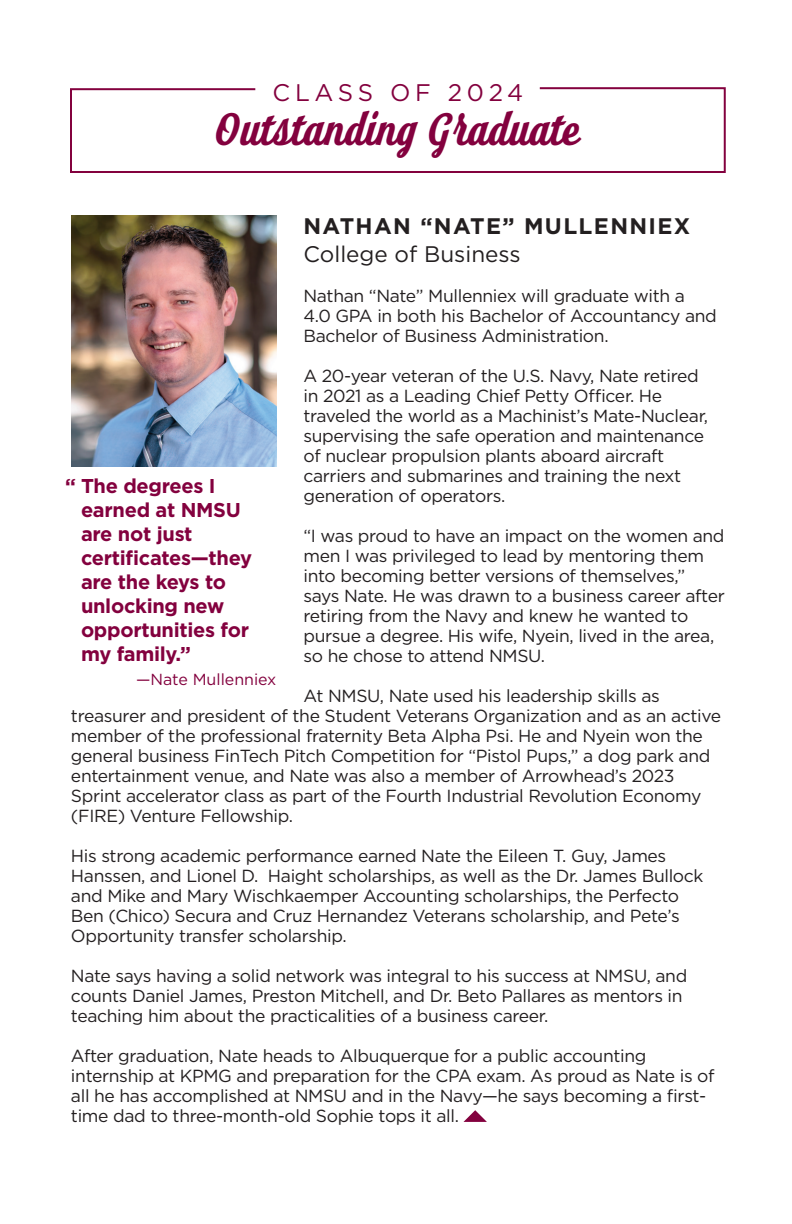
<style>
.page{position:relative;width:792px;height:1224px;background:#fff}
.page>*{position:absolute;margin:0;border:0;box-sizing:border-box;transform-origin:0 0}
.t1{font:700 46px "Look Script";color:#83013e}
.t2{font:24px "Gotham";letter-spacing:.195em;color:#83013e}
.t3{font:700 22.4px "Gotham";letter-spacing:.06em;color:#231f20}
.t4{font:22.4px "Gotham";color:#231f20}
.t5{font:700 20px/24px "Gotham";letter-spacing:-.015em;color:#83013e}
.t6{font:17.6px/20px "Gotham";letter-spacing:-.02em;color:#231f20}
.t7{font:16px "Gotham";color:#83013e}
</style>
<div class="page">
<svg style="left:463px;top:1110px;width:24px;height:12px"></svg>
<svg style="left:70px;top:87px;width:656px;height:86px"></svg>
<img style="left:71px;top:216px;width:205px;height:250px">
<h2 class="t2" style="left:272px;top:77px;width:252px">CLASS OF 2024</h2>
<h1 class="t1" style="left:215px;top:102px;width:367px">Outstanding Graduate</h1>
<p class="t3" style="left:303px;top:211px;width:388px">NATHAN “NATE” MULLENNIEX</p>
<p class="t4" style="left:303px;top:240px;width:219px">College of Business</p>
<p class="t6" style="left:303px;top:285px;width:415px">Nathan “Nate” Mullenniex will graduate with a<br>4.0 GPA in both his Bachelor of Accountancy and<br>Bachelor of Business Administration.</p>
<p class="t6" style="left:303px;top:365px;width:406px">A 20-year veteran of the U.S. Navy, Nate retired in 2021 as a Leading Chief Petty Officer. He traveled the world as a Machinist’s Mate-Nuclear, supervising the safe operation and maintenance of nuclear propulsion plants aboard aircraft carriers and submarines and training the next generation of operators.</p>
<p class="t6" style="left:303px;top:525px;width:423px">“I was proud to have an impact on the women and men I was privileged to lead by mentoring them into becoming better versions of themselves,” says Nate. He was drawn to a business career after retiring from the Navy and knew he wanted to pursue a degree. His wife, Nyein, lived in the area, so he chose to attend NMSU.</p>
<p class="t6" style="left:71px;top:685px;width:652px;text-indent:232px">At NMSU, Nate used his leadership skills as treasurer and president of the Student Veterans Organization and as an active member of the professional fraternity Beta Alpha Psi. He and Nyein won the general business FinTech Pitch Competition for “Pistol Pups,” a dog park and entertainment venue, and Nate was also a member of Arrowhead’s 2023<br>Sprint accelerator class as part of the Fourth Industrial Revolution Economy (FIRE) Venture Fellowship.</p>
<p class="t6" style="left:71px;top:845px;width:634px">His strong academic performance earned Nate the Eileen T. Guy, James Hanssen, and Lionel D. Haight scholarships, as well as the Dr. James Bullock and Mike and Mary Wischkaemper Accounting scholarships, the Perfecto Ben (Chico) Secura and Cruz Hernandez Veterans scholarship, and Pete’s Opportunity transfer scholarship.</p>
<p class="t6" style="left:71px;top:965px;width:618px">Nate says having a solid network was integral to his success at NMSU, and counts Daniel James, Preston Mitchell, and Dr. Beto Pallares as mentors in teaching him about the practicalities of a business career.</p>
<p class="t6" style="left:71px;top:1045px;width:645px">After graduation, Nate heads to Albuquerque for a public accounting internship at KPMG and preparation for the CPA exam. As proud as Nate is of all he has accomplished at NMSU and in the Navy—he says becoming a first&shy;time dad to three-month-old Sophie tops it all.</p>
<p class="t5" style="left:81px;top:474px;width:173px;text-indent:-16px">“ The degrees I earned at NMSU are not just certificates—they are the keys to unlocking new opportunities for my family.”</p>
<p class="t7" style="left:136px;top:669px;width:142px">—Nate Mullenniex</p>
</div>
